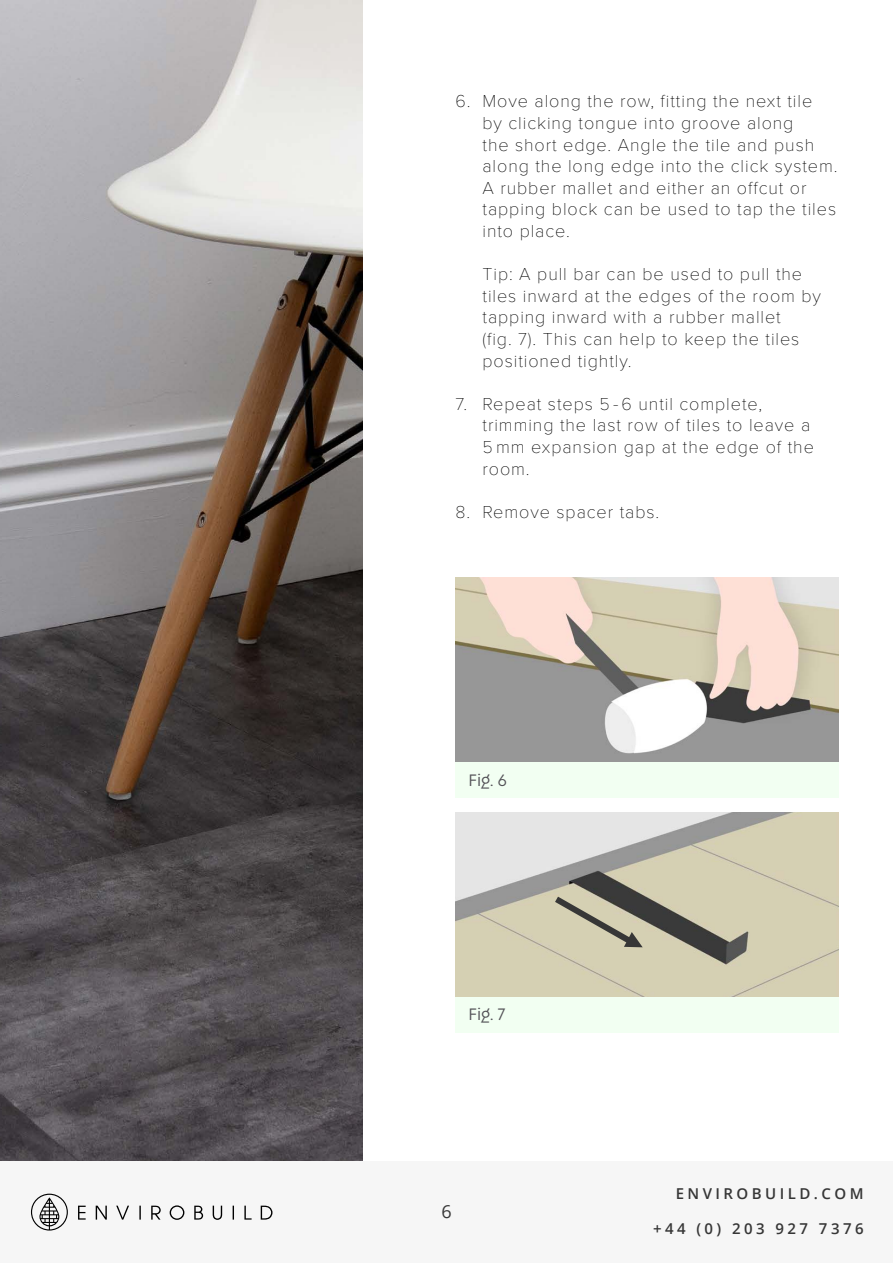
<style>
.page{position:relative;width:893px;height:1263px;background:#fff}
.page>*{position:absolute;margin:0;border:0;box-sizing:border-box;transform-origin:0 0}
.t1{font:100 18px/21.6px "Proxima Nova T";letter-spacing:.05em;color:#000}
.t2{font:500 18px "Regulator Nova";color:#525156}
.t3{font:18px "Open Sans";color:#373737}
.t4{font:600 15px "Open Sans";letter-spacing:.23em;color:#363636}
</style>
<div class="page">
<div style="left:455px;top:996px;width:384px;height:36px;background:#f2fff2"></div>
<img style="left:455px;top:812px;width:384px;height:184px">
<svg style="left:548px;top:891px;width:95px;height:58px;background:#aca893"></svg>
<div style="left:455px;top:762px;width:384px;height:36px;background:#f2fff2"></div>
<img style="left:455px;top:578px;width:384px;height:184px">
<img style="left:0;top:0;width:363px;height:1161px">
<div style="left:0;top:1161px;width:893px;height:102px;background:#f6f6f6"></div>
<svg style="left:31px;top:1194px;width:241px;height:36px"></svg>
<p class="t1" style="left:482px;top:89px;width:357px;text-indent:-27px">6. Move along the row, fitting the next tile<br>by clicking tongue into groove along<br>the short edge. Angle the tile and push along the long edge into the click system.<br>A rubber mallet and either an offcut or tapping block can be used to tap the tiles into place.</p>
<p class="t1" style="left:482px;top:262px;width:340px">Tip: A pull bar can be used to pull the tiles inward at the edges of the room by tapping inward with a rubber mallet<br>(fig. 7). This can help to keep the tiles positioned tightly.</p>
<p class="t1" style="left:482px;top:392px;width:333px;text-indent:-27px">7. Repeat steps 5 - 6 until complete, trimming the last row of tiles to leave a<br>5 mm expansion gap at the edge of the room.</p>
<p class="t1" style="left:455px;top:500px;width:205px">8. Remove spacer tabs.</p>
<p class="t2" style="left:468px;top:770px;width:40px">Fig. 6</p>
<p class="t2" style="left:468px;top:1005px;width:38px">Fig. 7</p>
<p class="t3" style="left:441px;top:1199px;width:12px">6</p>
<p class="t4" style="left:676px;top:1183px;width:189px">ENVIROBUILD.COM</p>
<p class="t4" style="left:653px;top:1218px;width:212px">+44 (0) 203 927 7376</p>
</div>
